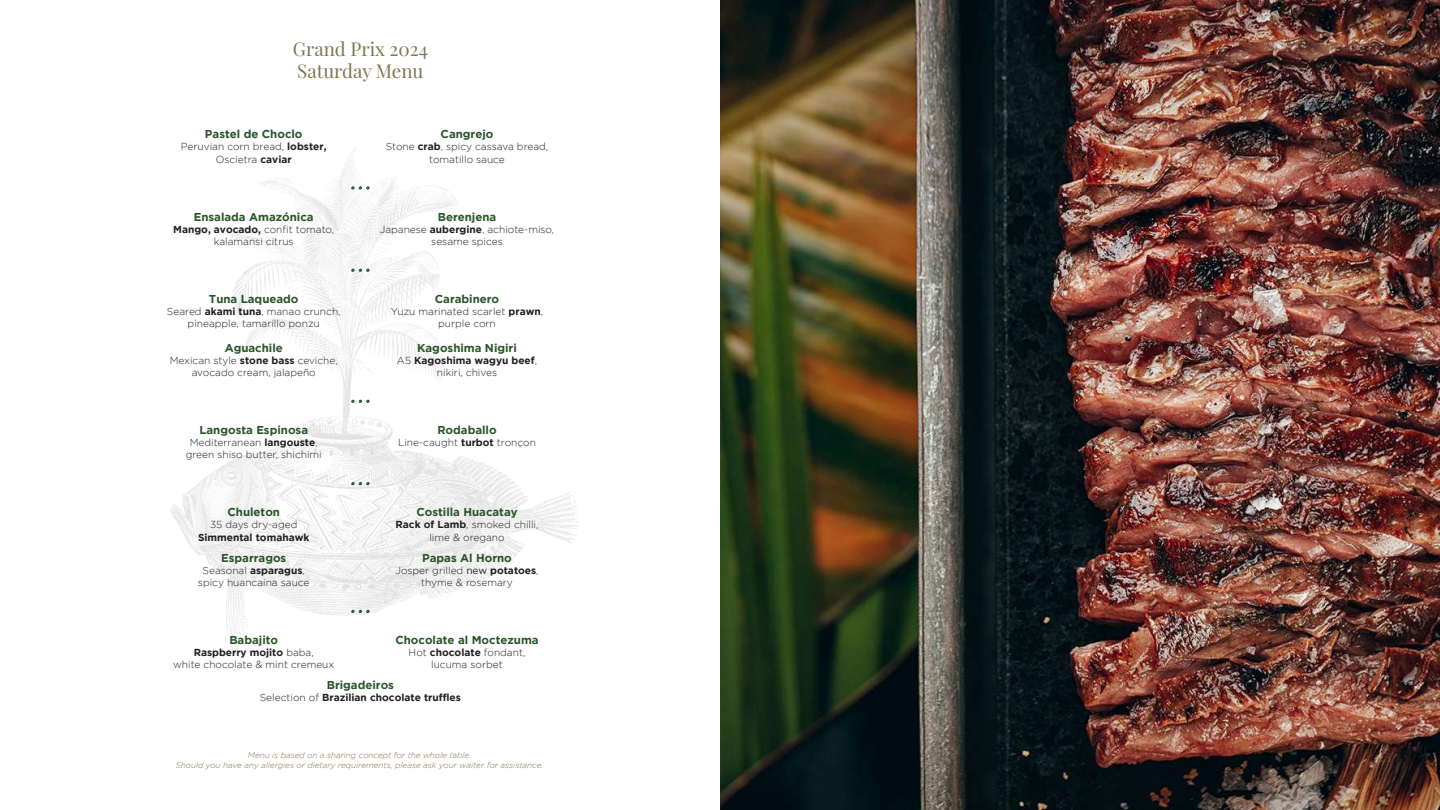
<style>
.page{position:relative;width:1440px;height:810px;background:#fff}
.page>*{position:absolute;margin:0;border:0;box-sizing:border-box;transform-origin:0 0}
.t1{font:18.75px/22.5px "Playfair Display";color:#80764e}
.t2{font:700 11.4px "Gotham";color:#2a552a}
.t3{font:700 11.4px "Gotham";color:#29542a}
.t4{font:300 10.12px/12.2px "Gotham";color:#231f20;text-align:center}
.t5{font:700 10.12px/12.2px "Gotham";color:#231f20;text-align:center}
.t6{font:italic 300 8.18px/9.8px "Gotham";color:#80764e;text-align:center}
.s1{font-weight:700}
.s2{font-weight:300}
.s3{font-weight:400}
</style>
<div class="page">
<img style="left:171px;top:147px;width:407px;height:507px">
<svg style="left:351px;top:269px;width:19px;height:3px"></svg>
<svg style="left:351px;top:186px;width:19px;height:4px"></svg>
<svg style="left:351px;top:610px;width:19px;height:3px"></svg>
<svg style="left:351px;top:400px;width:19px;height:3px"></svg>
<svg style="left:351px;top:482px;width:19px;height:3px"></svg>
<img style="left:720px;top:0;width:720px;height:810px">
<h1 class="t1" style="left:293px;top:36px;width:137px">Grand Prix 2024<br>Saturday Menu</h1>
<p class="t3" style="left:205px;top:128px;width:99px">Pastel de Choclo</p>
<p class="t4" style="left:181px;top:141px;width:147px">Peruvian corn bread, <span class="s1">lobster,<br></span>Oscietra <span class="s1">caviar</span></p>
<p class="t2" style="left:441px;top:128px;width:54px">Cangrejo</p>
<p class="t4" style="left:386px;top:141px;width:164px">Stone <span class="s1">crab</span>, spicy cassava bread, tomatillo sauce</p>
<p class="t2" style="left:194px;top:210px;width:121px">Ensalada Amazónica</p>
<p class="t4" style="left:173px;top:223px;width:163px"><span class="s1">Mango, avocado,</span> confit tomato, kalamansi citrus</p>
<p class="t2" style="left:438px;top:210px;width:60px">Berenjena</p>
<p class="t4" style="left:380px;top:223px;width:176px">Japanese <span class="s1">aubergine</span>, achiote-miso, sesame spices</p>
<p class="t2" style="left:209px;top:292px;width:91px">Tuna Laqueado</p>
<p class="t4" style="left:167px;top:305px;width:175px">Seared <span class="s1">akami tuna</span>, manao crunch, pineapple, tamarillo ponzu</p>
<p class="t2" style="left:225px;top:341px;width:60px">Aguachile</p>
<p class="t4" style="left:170px;top:354px;width:169px">Mexican style <span class="s1">stone bass</span> ceviche, avocado cream, jalapeño</p>
<p class="t2" style="left:435px;top:292px;width:66px">Carabinero</p>
<p class="t4" style="left:391px;top:305px;width:154px">Yuzu marinated scarlet <span class="s1">prawn</span>, purple corn</p>
<p class="t2" style="left:417px;top:341px;width:101px">Kagoshima Nigiri</p>
<p class="t5" style="left:397px;top:354px;width:142px"><span class="s2">A5</span> Kagoshima wagyu beef<span class="s2">, nikiri, chives</span></p>
<p class="t2" style="left:199px;top:423px;width:110px">Langosta Espinosa</p>
<p class="t4" style="left:186px;top:436px;width:137px">Mediterranean <span class="s1">langouste</span>, green shiso butter, shichimi</p>
<p class="t2" style="left:437px;top:423px;width:61px">Rodaballo</p>
<p class="t4" style="left:398px;top:436px;width:139px">Line-caught <span class="s1">turbot</span> tronçon</p>
<p class="t2" style="left:227px;top:506px;width:54px">Chuleton</p>
<p class="t4" style="left:210px;top:519px;width:89px">35 days dry-aged</p>
<p class="t5" style="left:198px;top:531px;width:113px">Simmental tomahawk</p>
<p class="t2" style="left:416px;top:506px;width:103px">Costilla Huacatay</p>
<p class="t4" style="left:396px;top:519px;width:144px"><span class="s1">Rack of Lamb</span>, smoked chilli, lime &amp; oregano</p>
<p class="t2" style="left:221px;top:551px;width:67px">Esparragos</p>
<p class="t4" style="left:198px;top:564px;width:113px">Seasonal <span class="s1">asparagus</span>, spicy huancaina sauce</p>
<p class="t2" style="left:422px;top:551px;width:91px">Papas Al Horno</p>
<p class="t4" style="left:395px;top:564px;width:145px">Josper grilled <span class="s3">new</span> <span class="s1">potatoes</span>, thyme &amp; rosemary</p>
<p class="t2" style="left:229px;top:633px;width:50px">Babajito</p>
<p class="t4" style="left:173px;top:646px;width:163px"><span class="s1">Raspberry mojito</span> baba,<br>white chocolate &amp; mint cremeux</p>
<p class="t2" style="left:327px;top:678px;width:69px">Brigadeiros</p>
<p class="t5" style="left:260px;top:691px;width:203px"><span class="s2">Selection of</span> Brazilian chocolate truffles</p>
<p class="t2" style="left:395px;top:633px;width:145px">Chocolate al Moctezuma</p>
<p class="t4" style="left:409px;top:646px;width:118px">Hot <span class="s1">chocolate</span> fondant, lucuma sorbet</p>
<p class="t6" style="left:176px;top:750px;width:369px">Menu is based on a sharing concept for the whole table.<br>Should you have any allergies or dietary requirements, please ask your waiter for assistance.</p>
</div>
